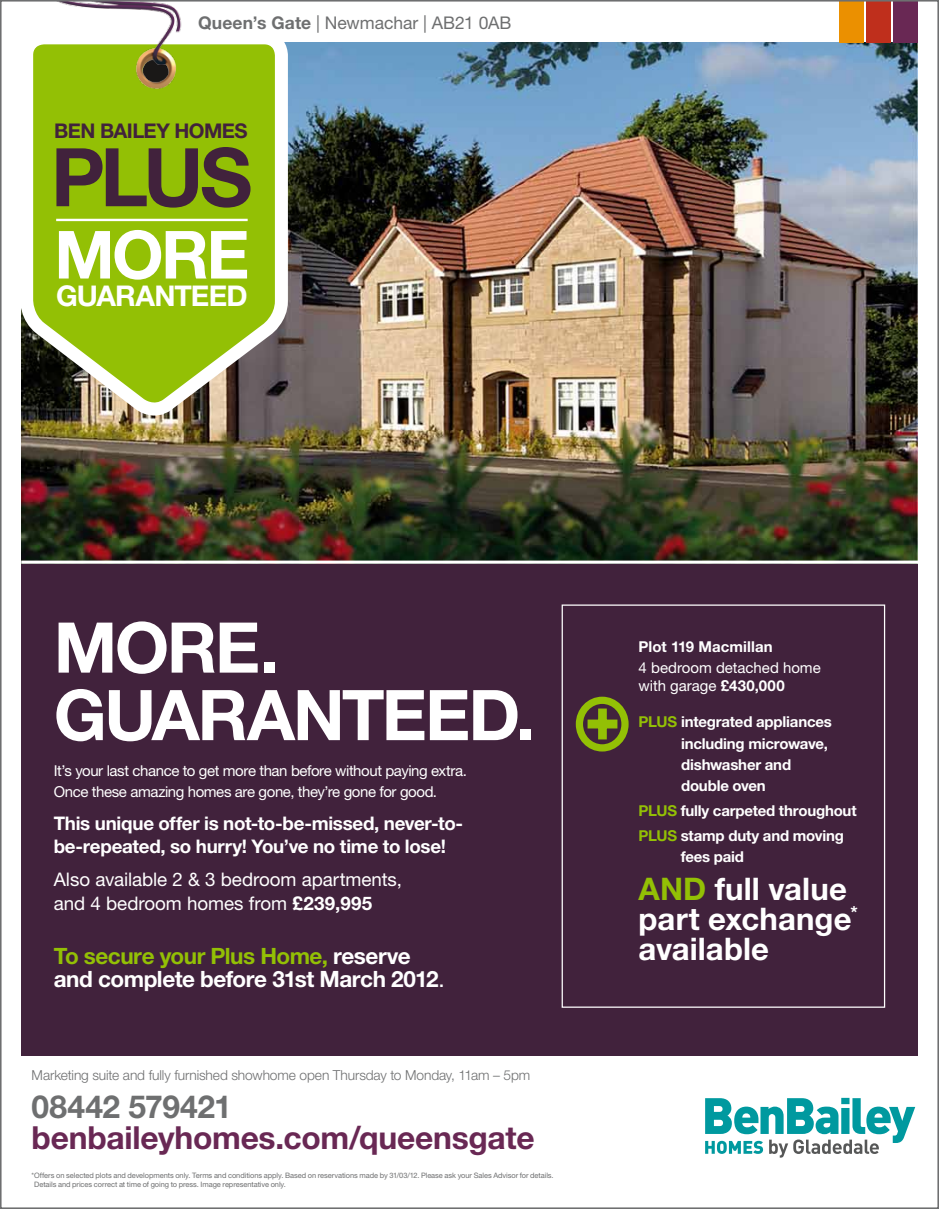
<style>
.page{position:relative;width:939px;height:1209px;background:#fff}
.page>*{position:absolute;margin:0;border:0;box-sizing:border-box;transform-origin:0 0}
.t1{font:700 81px "Helvetica Neue LT";color:#41223c}
.t2{font:700 70px/67.5px "Helvetica Neue LT";letter-spacing:-.035em;color:#fff}
.t3{font:700 66.38px "Helvetica Neue LT";color:#fff}
.t4{font:700 31.75px "Helvetica Neue LT";letter-spacing:-.01em;color:#692854}
.t5{font:700 31.75px "Helvetica Neue LT";letter-spacing:-.015em;color:#6e6f70}
.t6{font:700 31.12px/30px "Helvetica Neue LT";letter-spacing:.005em;color:#fff}
.t7{font:700 28.62px "Helvetica Neue LT";letter-spacing:-.025em;color:#fff}
.t8{font:700 22.5px/23.8px "Helvetica Neue LT";letter-spacing:-.02em;color:#fff}
.t9{font:700 20.25px "Helvetica Neue LT";letter-spacing:-.025em;color:#41223c}
.t10{font:700 18.75px/22.5px "Helvetica Neue LT";letter-spacing:-.015em;color:#fff}
.t11{font:18.75px/23.9px "Helvetica Neue LT";letter-spacing:-.005em;color:#fff}
.t12{font:17.5px "Helvetica Neue LT";letter-spacing:-.005em;color:#6e6f70}
.t13{font:700 15px/21.2px "Helvetica Neue LT";letter-spacing:-.015em;color:#fff}
.t14{font:15px/21.2px "Helvetica Neue LT";letter-spacing:-.025em;color:#fff}
.t15{font:15px/18px "Helvetica Neue LT";letter-spacing:-.005em;color:#fff}
.t16{font:700 15px "Helvetica Neue LT";letter-spacing:.005em;color:#fff}
.t17{font:300 13.75px "Helvetica Neue LT";letter-spacing:-.01em;color:#6e6f70}
.t18{font:7.5px/9px "Helvetica Neue LT";letter-spacing:-.005em;color:#6e6f70}
.s1{font-weight:700}
.s2{color:#93c005}
.s3{font-weight:400}
</style>
<div class="page">
<div style="left:21px;top:563px;width:897px;height:492px;background:#41223c"></div>
<div style="left:562px;top:604px;width:323px;height:403px;border:1px solid #fff"></div>
<img style="left:21px;top:43px;width:897px;height:517px">
<div style="left:576px;top:696px;width:53px;height:55px;border:7px solid #93c005;border-radius:50%"></div>
<svg style="left:587px;top:707px;width:31px;height:33px"></svg>
<div style="left:840px;top:0;width:24px;height:43px;background:#eb9000"></div>
<div style="left:867px;top:0;width:24px;height:43px;background:#bf2f1c"></div>
<div style="left:893px;top:0;width:25px;height:43px;background:#692854"></div>
<svg style="left:21px;top:42px;width:273px;height:388px;background:#95b22f"></svg>
<img style="left:21px;top:3px;width:199px;height:112px">
<div style="left:15px;top:36px;width:12px;height:17px;background:#fff"></div>
<hr style="left:56px;top:219px;width:192px;height:2px;background:#fff">
<svg style="left:705px;top:1097px;width:210px;height:60px"></svg>
<h3 class="t12" style="left:198px;top:12px;width:315px"><span class="s1">Queen’s Gate</span> | Newmachar | AB21 0AB</h3>
<h3 class="t9" style="left:54px;top:118px;width:195px">BEN BAILEY HOMES</h3>
<h1 class="t1" style="left:51px;top:127px;width:203px">PLUS</h1>
<h3 class="t3" style="left:54px;top:214px;width:197px">MORE</h3>
<h3 class="t7" style="left:56px;top:278px;width:193px">GUARANTEED</h3>
<h2 class="t2" style="left:54px;top:612px;width:483px">MORE.<br>GUARANTEED.</h2>
<h3 class="t14" style="left:54px;top:759px;width:415px">It’s your last chance to get more than before without paying extra.<br>Once these amazing homes are gone, they’re gone for good.</h3>
<h3 class="t10" style="left:54px;top:811px;width:411px">This unique offer is not-to-be-missed, never-to&shy;be-repeated, so hurry! You’ve no time to lose!</h3>
<h3 class="t11" style="left:54px;top:866px;width:350px">Also available 2 &amp; 3 bedroom apartments, and 4 bedroom homes from <span class="s1">£239,995</span></h3>
<h3 class="t8" style="left:54px;top:943px;width:393px"><span class="s2">To secure your Plus Home,</span> reserve and complete before 31st March 2012<span class="s3">.</span></h3>
<h3 class="t17" style="left:32px;top:1066px;width:500px">Marketing suite and fully furnished showhome open Thursday to Monday, 11am – 5pm</h3>
<h3 class="t5" style="left:32px;top:1087px;width:202px">08442 579421</h3>
<h3 class="t4" style="left:32px;top:1117px;width:504px">benbaileyhomes.com/queensgate</h3>
<p class="t18" style="left:34px;top:1170px;width:521px;text-indent:-3px">*Offers on selected plots and developments only. Terms and conditions apply. Based on reservations made by 31/03/12. Please ask your Sales Advisor for details.<br>Details and prices correct at time of going to press. Image representative only.</p>
<h3 class="t16" style="left:639px;top:637px;width:136px">Plot 119 Macmillan</h3>
<h3 class="t15" style="left:639px;top:658px;width:184px">4 bedroom detached home with garage <span class="s1">£430,000</span></h3>
<h3 class="t13" style="left:681px;top:711px;width:152px;text-indent:-42px"><span class="s2">PLUS</span> integrated appliances including microwave, dishwasher and double oven</h3>
<h3 class="t13" style="left:639px;top:798px;width:220px;line-height:24.8px"><span class="s2">PLUS</span> fully carpeted throughout<br><span class="s2">PLUS</span> stamp duty and moving</h3>
<h3 class="t13" style="left:681px;top:845px;width:65px">fees paid</h3>
<h3 class="t6" style="left:639px;top:872px;width:221px"><span class="s2">AND</span> full value part exchange<sup>* </sup>available</h3>
</div>
